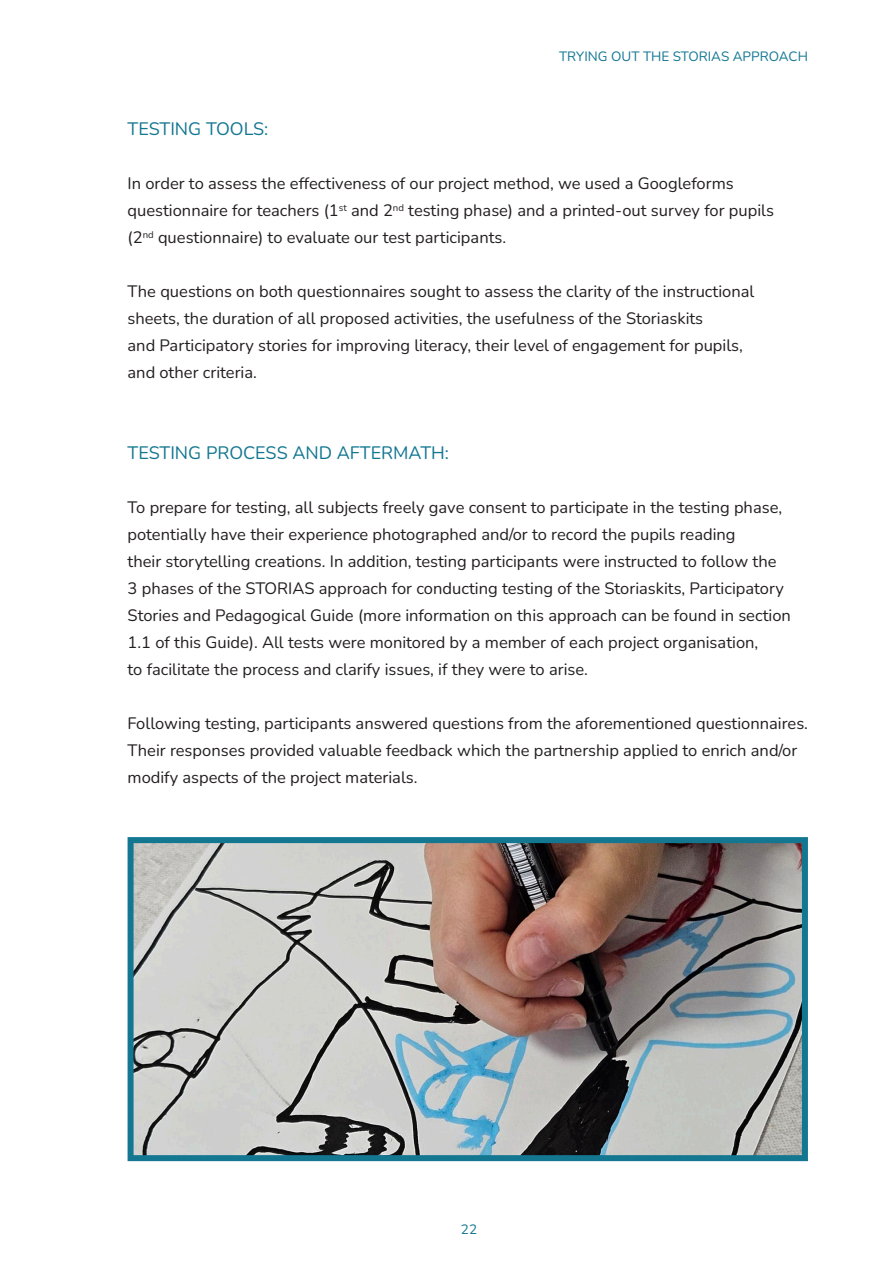
<style>
.page{position:relative;width:893px;height:1263px;background:#fff}
.page>*{position:absolute;margin:0;border:0;box-sizing:border-box;transform-origin:0 0}
.Current_text{font:18px "Nunito";color:#137791}
.Current_text-2{font:16.5px/27px "Nunito";color:#231f20}
.t1{font:13.5px "Nunito";color:#137791}
</style>
<div class="page">
<img style="left:135px;top:844px;width:666px;height:310px">
<div style="left:128px;top:837px;width:680px;height:324px;border:6px solid #137791"></div>
<p class="Current_text" style="left:128px;top:116px;width:142px">TESTING TOOLS:</p>
<p class="t1" style="left:559px;top:47px;width:250px">TRYING OUT THE STORIAS APPROACH</p>
<p class="Current_text-2" style="left:128px;top:169px;width:648px">In order to assess the effectiveness of our project method, we used a Googleforms questionnaire for teachers (1<sup>st</sup> and 2<sup>nd</sup> testing phase) and a printed-out survey for pupils</p>
<p class="Current_text-2" style="left:128px;top:223px;width:380px">(2<sup>nd</sup> questionnaire) to evaluate our test participants.</p>
<p class="Current_text-2" style="left:128px;top:277px;width:628px">The questions on both questionnaires sought to assess the clarity of the instructional sheets, the duration of all proposed activities, the usefulness of the Storiaskits</p>
<p class="Current_text-2" style="left:128px;top:331px;width:617px">and Participatory stories for improving literacy, their level of engagement for pupils,</p>
<p class="Current_text-2" style="left:128px;top:358px;width:131px">and other criteria.</p>
<p class="Current_text" style="left:128px;top:440px;width:323px">TESTING PROCESS AND AFTERMATH:</p>
<p class="Current_text-2" style="left:128px;top:493px;width:656px">To prepare for testing, all subjects freely gave consent to participate in the testing phase, potentially have their experience photographed and/or to record the pupils reading</p>
<p class="Current_text-2" style="left:128px;top:547px;width:665px">their storytelling creations. In addition, testing participants were instructed to follow the<br>3 phases of the STORIAS approach for conducting testing of the Storiaskits, Participatory Stories and Pedagogical Guide (more information on this approach can be found in section 1.1 of this Guide). All tests were monitored by a member of each project organisation,</p>
<p class="Current_text-2" style="left:128px;top:655px;width:462px">to facilitate the process and clarify issues, if they were to arise.</p>
<p class="Current_text-2" style="left:128px;top:709px;width:682px">Following testing, participants answered questions from the aforementioned questionnaires.<br>Their responses provided valuable feedback which the partnership applied to enrich and/or modify aspects of the project materials.</p>
<p class="t1" style="left:461px;top:1220px;width:18px">22</p>
</div>
